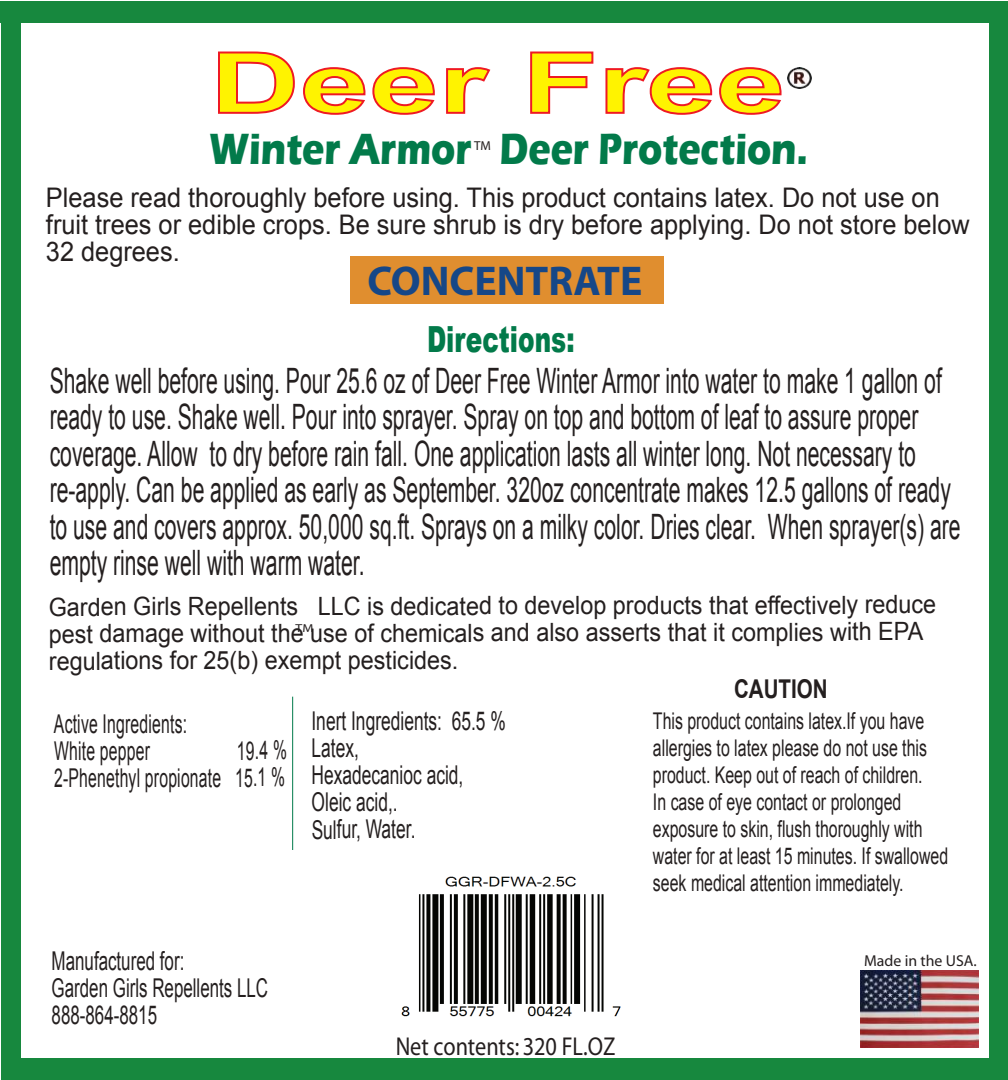
<style>
.page{position:relative;width:1008px;height:1080px;background:#fff}
.page>*{position:absolute;margin:0;border:0;box-sizing:border-box;transform-origin:0 0}
.t1{font:700 84.2px "Arial";color:#fff300;scale:1.48 1}
.t2{font:700 45px "Eras ITC";color:#027a4a;scale:.83 1}
.t3{font:700 41.8px "Myriad";color:#164787}
.t4{font:900 36px "Arial";color:#027a4a;scale:.69 1}
.t5{font:35px/36.4px "Arial";color:#241f1f;scale:.6 1}
.t6{font:27px/27px "Arial";color:#241f1f;scale:.94 1}
.t7{font:26px/27px "Arial";color:#241f1f;scale:.67 1}
.t8{font:26px/27px "Arial";color:#241f1f;scale:.61 1}
.t9{font:26px/27px "Arial";color:#241f1f;scale:.65 1}
.t10{font:26px "Myriad";color:#241f1f;scale:.86 1}
.t11{font:700 26px "Arial";color:#241f1f;scale:.79 1}
.t12{font:25.2px/27.4px "Arial";letter-spacing:-.005em;color:#241f1f;scale:.93 1}
.t13{font:23px/27px "Arial";color:#241f1f;scale:.69 1}
.t14{font:15.8px "Myriad";color:#241f1f}
.t15{font:13px "Myriad";color:#241f1f}
.t16{font:11.6px "Myriad";color:#241f1f;scale:1.2 1}
</style>
<div class="page">
<svg style="left:218px;top:51px;width:77px;height:63px"></svg>
<svg style="left:303px;top:67px;width:132px;height:48px"></svg>
<svg style="left:446px;top:67px;width:45px;height:47px"></svg>
<svg style="left:530px;top:51px;width:64px;height:63px"></svg>
<svg style="left:605px;top:67px;width:177px;height:48px"></svg>
<img style="left:788px;top:68px;width:23px;height:20px">
<div style="left:350px;top:256px;width:314px;height:48px;background:#e08e2f"></div>
<div style="left:0;top:1px;width:1008px;height:21px;background:#17883e"></div>
<div style="left:989px;top:2px;width:19px;height:1078px;background:#17883e"></div>
<div style="left:2px;top:1058px;width:1006px;height:22px;background:#17883e"></div>
<div style="left:1px;top:4px;width:20px;height:1076px;background:#17883e"></div>
<img style="left:860px;top:970px;width:118px;height:78px">
<img style="left:401px;top:876px;width:220px;height:141px">
<h1 class="t1" style="left:210px;top:27px;width:390px">Deer Free</h1>
<p class="t2" style="left:209px;top:123px;width:723px">Winter Armor Deer Protection.</p>
<p class="t6" style="left:46px;top:184px;width:984px">Please read thoroughly before using. This product contains latex. Do not use on fruit trees or edible crops. Be sure shrub is dry before applying. Do not store below<br>32 degrees.</p>
<p class="t15" style="left:474px;top:139px;width:18px">TM</p>
<p class="t3" style="left:367px;top:259px;width:277px">CONCENTRATE</p>
<p class="t4" style="left:427px;top:313px;width:216px">Directions:</p>
<p class="t5" style="left:50px;top:363px;width:1520px">Shake well before using. Pour 25.6 oz of Deer Free Winter Armor into water to make 1 gallon of ready to use. Shake well. Pour into sprayer. Spray on top and bottom of leaf to assure proper coverage. Allow to dry before rain fall. One application lasts all winter long. Not necessary to re-apply. Can be applied as early as September. 320oz concentrate makes 12.5 gallons of ready to use and covers approx. 50,000 sq.ft. Sprays on a milky color. Dries clear. When sprayer(s) are empty rinse well with warm water.</p>
<p class="t12" style="left:49px;top:592px;width:956px">Garden Girls Repellents LLC is dedicated to develop products that effectively reduce pest damage without the use of chemicals and also asserts that it complies with EPA regulations for 25(b) exempt pesticides.</p>
<p class="t16" style="left:296px;top:622px;width:16px">TM</p>
<p class="t8" style="left:54px;top:711px;width:220px">Active Ingredients:<br>White pepper</p>
<p class="t8" style="left:54px;top:737px;width:384px;text-align:right">19.4 %<br>2-Phenethyl propionate 15.1 %</p>
<p class="t7" style="left:311px;top:708px;width:292px">Inert Ingredients: 65.5 %<br>Latex,<br>Hexadecanioc acid,<br>Oleic acid,.<br>Sulfur, Water.</p>
<p class="t9" style="left:52px;top:947px;width:335px">Manufactured for:<br>Garden Girls Repellents LLC<br>888-864-8815</p>
<p class="t10" style="left:396px;top:1033px;width:257px">Net contents: 320 FL.OZ</p>
<p class="t11" style="left:734px;top:671px;width:120px">CAUTION</p>
<p class="t13" style="left:653px;top:708px;width:429px">This product contains latex.If you have allergies to latex please do not use this product. Keep out of reach of children.<br>In case of eye contact or prolonged exposure to skin, flush thoroughly with water for at least 15 minutes. If swallowed seek medical attention immediately.</p>
<p class="t14" style="left:864px;top:953px;width:114px">Made in the USA.</p>
</div>
